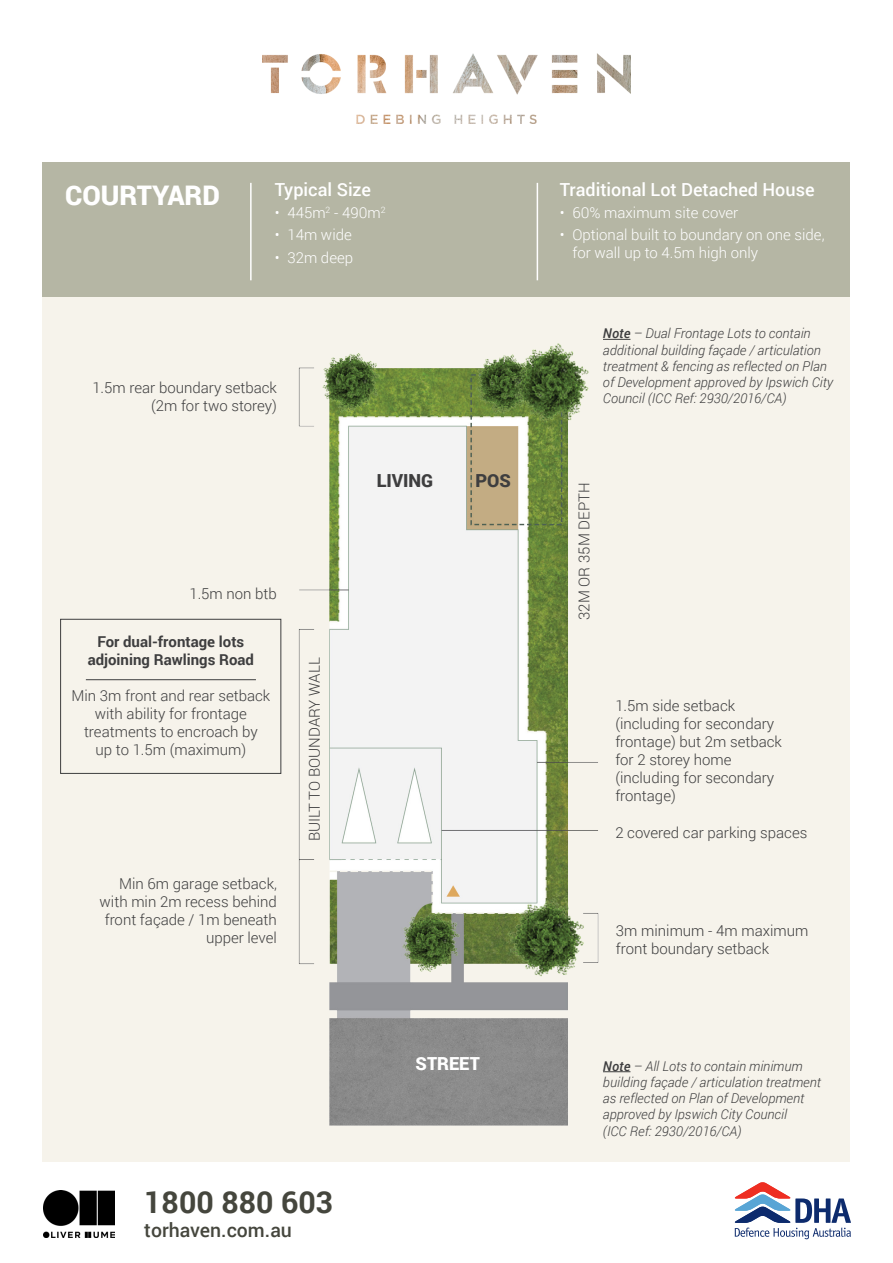
<style>
.page{position:relative;width:893px;height:1263px;background:#fff}
.page>*{position:absolute;margin:0;border:0;box-sizing:border-box;transform-origin:0 0}
.t1{font:700 30.3px "Roboto";color:#45463d}
.t2{font:900 27px "Roboto";color:#fff}
.t3{font:500 19.5px "Roboto";color:#45463d}
.t4{font:500 18px "Roboto";color:#fff}
.t5{font:900 18px "Roboto";color:#3e3e3f}
.t6{font:900 18px "Roboto";color:#fff}
.t7{font:300 15px/18px "Roboto";color:#3e3e3f;text-align:right}
.t8{font:300 15px/18px "Roboto";color:#fff}
.t9{font:700 15px/18px "Roboto";color:#3e3e3f;text-align:center}
.t10{font:italic 300 13.5px/16.2px "Roboto";color:#3e3e3f}
.s1{font-weight:500}
</style>
<div class="page">
<div style="left:43px;top:175px;width:807px;height:1045px;background:#f6f3eb"></div>
<img style="left:42px;top:337px;width:808px;height:826px">
<svg style="left:603px;top:339px;width:27px;height:1px"></svg>
<svg style="left:603px;top:1071px;width:27px;height:1px"></svg>
<div style="left:43px;top:163px;width:807px;height:134px;background:#b5b6a4"></div>
<img style="left:263px;top:53px;width:367px;height:71px">
<hr style="left:537px;top:183px;width:1px;height:97px;background:#fff">
<hr style="left:250px;top:183px;width:2px;height:97px;background:#fff">
<div style="left:60px;top:619px;width:221px;height:155px;border:1px solid #3e3e3f"></div>
<hr style="left:86px;top:679px;width:170px;height:1px;background:#3e3e3f">
<div style="left:0;top:1163px;width:893px;height:100px;background:#fff"></div>
<svg style="left:735px;top:1182px;width:116px;height:57px"></svg>
<img style="left:43px;top:1190px;width:71px;height:47px">
<p class="t2" style="left:65px;top:176px;width:156px">COURTYARD</p>
<p class="t4" style="left:560px;top:177px;width:256px">Traditional Lot Detached House</p>
<p class="t8" style="left:560px;top:203px;width:180px">• 60% maximum site cover</p>
<p class="t8" style="left:572px;top:226px;width:254px;text-indent:-13px">• Optional built to boundary on one side, for wall up to 4.5m high only</p>
<p class="t4" style="left:275px;top:177px;width:98px">Typical Size</p>
<p class="t8" style="left:275px;top:203px;width:112px">• 445m<sup>2</sup> - 490m<sup>2</sup></p>
<p class="t8" style="left:275px;top:226px;width:79px">• 14m wide</p>
<p class="t8" style="left:275px;top:248px;width:80px">• 32m deep</p>
<p class="t7" style="left:92px;top:379px;width:186px">1.5m rear boundary setback</p>
<p class="t7" style="left:151px;top:397px;width:127px">(2m for two storey)</p>
<p class="t7" style="left:189px;top:584px;width:89px">1.5m non btb</p>
<p class="t9" style="left:88px;top:632px;width:168px">For dual-frontage lots adjoining Rawlings Road</p>
<p class="t7" style="left:72px;top:687px;width:200px;text-align:center">Min 3m front and rear setback with ability for frontage treatments to encroach by<br>up to 1.5m (maximum)</p>
<p class="t7" style="left:100px;top:874px;width:179px">Min 6m garage setback, with min 2m recess behind front façade / 1m beneath upper level</p>
<p class="t7" style="left:305px;top:841px;width:185px;rotate:-90deg">BUILT TO BOUNDARY WALL</p>
<p class="t5" style="left:377px;top:468px;width:58px">LIVING</p>
<p class="t5" style="left:475px;top:468px;width:37px">POS</p>
<p class="t6" style="left:416px;top:1051px;width:66px">STREET</p>
<p class="t1" style="left:144px;top:1181px;width:190px">1800 880 603</p>
<p class="t3" style="left:144px;top:1216px;width:149px">torhaven.com.au</p>
<p class="t10" style="left:603px;top:325px;width:232px"><span class="s1">Note</span> – Dual Frontage Lots to contain additional building façade / articulation treatment &amp; fencing as reflected on Plan of Development approved by Ipswich City Council (ICC Ref: 2930/2016/CA)</p>
<p class="t7" style="left:575px;top:620px;width:139px;rotate:-90deg">32M OR 35M DEPTH</p>
<p class="t7" style="left:615px;top:696px;width:121px">1.5m side setback</p>
<p class="t7" style="left:615px;top:714px;width:160px">(including for secondary</p>
<p class="t7" style="left:615px;top:732px;width:168px">frontage) but 2m setback</p>
<p class="t7" style="left:615px;top:750px;width:118px">for 2 storey home</p>
<p class="t7" style="left:615px;top:768px;width:160px">(including for secondary</p>
<p class="t7" style="left:615px;top:786px;width:62px">frontage)</p>
<p class="t7" style="left:615px;top:823px;width:194px">2 covered car parking spaces</p>
<p class="t7" style="left:616px;top:921px;width:194px">3m minimum - 4m maximum</p>
<p class="t7" style="left:616px;top:939px;width:155px">front boundary setback</p>
<p class="t10" style="left:603px;top:1057px;width:220px"><span class="s1">Note</span> – All Lots to contain minimum building façade / articulation treatment as reflected on Plan of Development approved by Ipswich City Council<br>(ICC Ref: 2930/2016/CA)</p>
</div>
